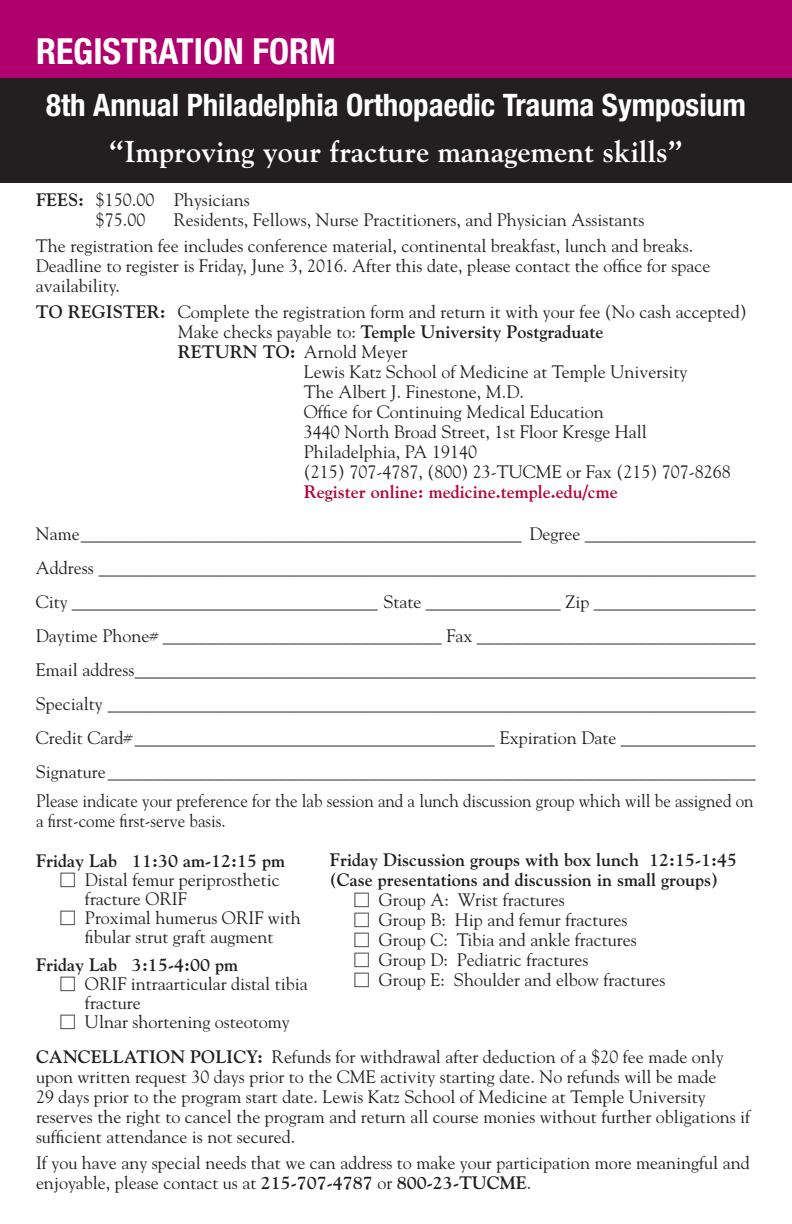
<style>
.page{position:relative;width:792px;height:1224px;background:#fff}
.page>*{position:absolute;margin:0;border:0;box-sizing:border-box;transform-origin:0 0}
.t1{font:700 condensed 36px "Helvetica Neue";color:#fff}
.t2{font:700 condensed 31px "Helvetica Neue";color:#fff}
.t3{font:700 30px "Goudy";color:#fff}
.t4{font:18px/20px "Goudy";color:#231f20}
.t5{font:700 18px "Goudy";color:#231f20}
.t6{font:18px/20px "Goudy";color:#231f20;scale:.94 1}
.t7{font:700 18px "Goudy";color:#b30437}
.s1{font-weight:700}
.s2{font-weight:400}
.s3{font-family:"Universal Newswith Comm Pi"}
</style>
<div class="page">
<div style="left:0;top:0;width:792px;height:78px;background:#af016e"></div>
<div style="left:0;top:78px;width:792px;height:105px;background:#231f20"></div>
<h1 class="t1" style="left:36px;top:29px;width:276px">REGISTRATION FORM</h1>
<h2 class="t2" style="left:46px;top:86px;width:701px">8th Annual Philadelphia Orthopaedic Trauma Symposium</h2>
<h3 class="t3" style="left:109px;top:133px;width:575px">“Improving your fracture management skills”</h3>
<p class="t4" style="left:96px;top:189px;width:156px;text-indent:-60px"><span class="s1">FEES:</span> $150.00 Physicians $75.00</p>
<p class="t4" style="left:36px;top:206px;width:659px;line-height:26px;text-indent:138px">Residents, Fellows, Nurse Practitioners, and Physician Assistants<br>The registration fee includes conference material, continental breakfast, lunch and breaks.</p>
<p class="t4" style="left:36px;top:255px;width:676px">Deadline to register is Friday, June 3, 2016. After this date, please contact the office for space availability.</p>
<p class="t4" style="left:36px;top:301px;width:712px"><span class="s1">TO REGISTER:</span> Complete the registration form and return it with your fee (No cash accepted)</p>
<p class="t5" style="left:178px;top:321px;width:427px"><span class="s2">Make checks payable to:</span> Temple University Postgraduate</p>
<p class="t4" style="left:178px;top:341px;width:231px"><span class="s1">RETURN TO:</span> Arnold Meyer</p>
<p class="t4" style="left:304px;top:361px;width:385px">Lewis Katz School of Medicine at Temple University</p>
<p class="t4" style="left:304px;top:381px;width:221px">The Albert J. Finestone, M.D.</p>
<p class="t4" style="left:304px;top:401px;width:301px">Office for Continuing Medical Education</p>
<p class="t4" style="left:304px;top:421px;width:344px">3440 North Broad Street, 1st Floor Kresge Hall</p>
<p class="t4" style="left:304px;top:441px;width:175px">Philadelphia, PA 19140</p>
<p class="t4" style="left:304px;top:461px;width:428px">(215) 707-4787, (800) 23-TUCME or Fax (215) 707-8268</p>
<p class="t7" style="left:304px;top:481px;width:315px">Register online: medicine.temple.edu/cme</p>
<p class="t4" style="left:36px;top:516px;width:722px;line-height:34px;text-align:justify">Name_________________________________________________ Degree ___________________ Address _________________________________________________________________________ City __________________________________ State _______________ Zip __________________ Daytime Phone# _______________________________ Fax _______________________________ Email address_____________________________________________________________________ Specialty ________________________________________________________________________ Credit Card# ________________________________________ Expiration Date _______________ Signature________________________________________________________________________</p>
<p class="t6" style="left:36px;top:790px;width:765px">Please indicate your preference for the lab session and a lunch discussion group which will be assigned on a first-come first-serve basis.</p>
<p class="t5" style="left:36px;top:850px;width:251px">Friday Lab 11:30 am-12:15 pm</p>
<p class="t4" style="left:60px;top:870px;width:221px"><span class="s3">M</span> Distal femur periprosthetic</p>
<p class="t4" style="left:85px;top:889px;width:103px">fracture ORIF</p>
<p class="t4" style="left:60px;top:908px;width:242px"><span class="s3">M</span> Proximal humerus ORIF with</p>
<p class="t4" style="left:85px;top:927px;width:190px">fibular strut graft augment</p>
<p class="t5" style="left:36px;top:954px;width:204px">Friday Lab 3:15-4:00 pm</p>
<p class="t4" style="left:60px;top:974px;width:249px"><span class="s3">M</span> ORIF intraarticular distal tibia</p>
<p class="t4" style="left:85px;top:993px;width:57px">fracture</p>
<p class="t4" style="left:60px;top:1012px;width:231px"><span class="s3">M</span> Ulnar shortening osteotomy</p>
<p class="t5" style="left:330px;top:849px;width:409px">Friday Discussion groups with box lunch 12:15-1:45</p>
<p class="t5" style="left:330px;top:869px;width:390px">(Case presentations and discussion in small groups)</p>
<p class="t4" style="left:354px;top:889px;width:212px"><span class="s3">M</span> Group A: Wrist fractures</p>
<p class="t4" style="left:354px;top:909px;width:275px"><span class="s3">M</span> Group B: Hip and femur fractures</p>
<p class="t4" style="left:354px;top:929px;width:284px"><span class="s3">M</span> Group C: Tibia and ankle fractures</p>
<p class="t4" style="left:354px;top:949px;width:236px"><span class="s3">M</span> Group D: Pediatric fractures</p>
<p class="t4" style="left:354px;top:969px;width:313px"><span class="s3">M</span> Group E: Shoulder and elbow fractures</p>
<p class="t4" style="left:36px;top:1046px;width:716px"><span class="s1">CANCELLATION POLICY:</span> Refunds for withdrawal after deduction of a $20 fee made only upon written request 30 days prior to the CME activity starting date. No refunds will be made<br>29 days prior to the program start date. Lewis Katz School of Medicine at Temple University reserves the right to cancel the program and return all course monies without further obligations if sufficient attendance is not secured.</p>
<p class="t4" style="left:36px;top:1152px;width:715px">If you have any special needs that we can address to make your participation more meaningful and enjoyable, please contact us at <span class="s1">215-707-4787</span> or <span class="s1">800-23-TUCME</span>.</p>
</div>
